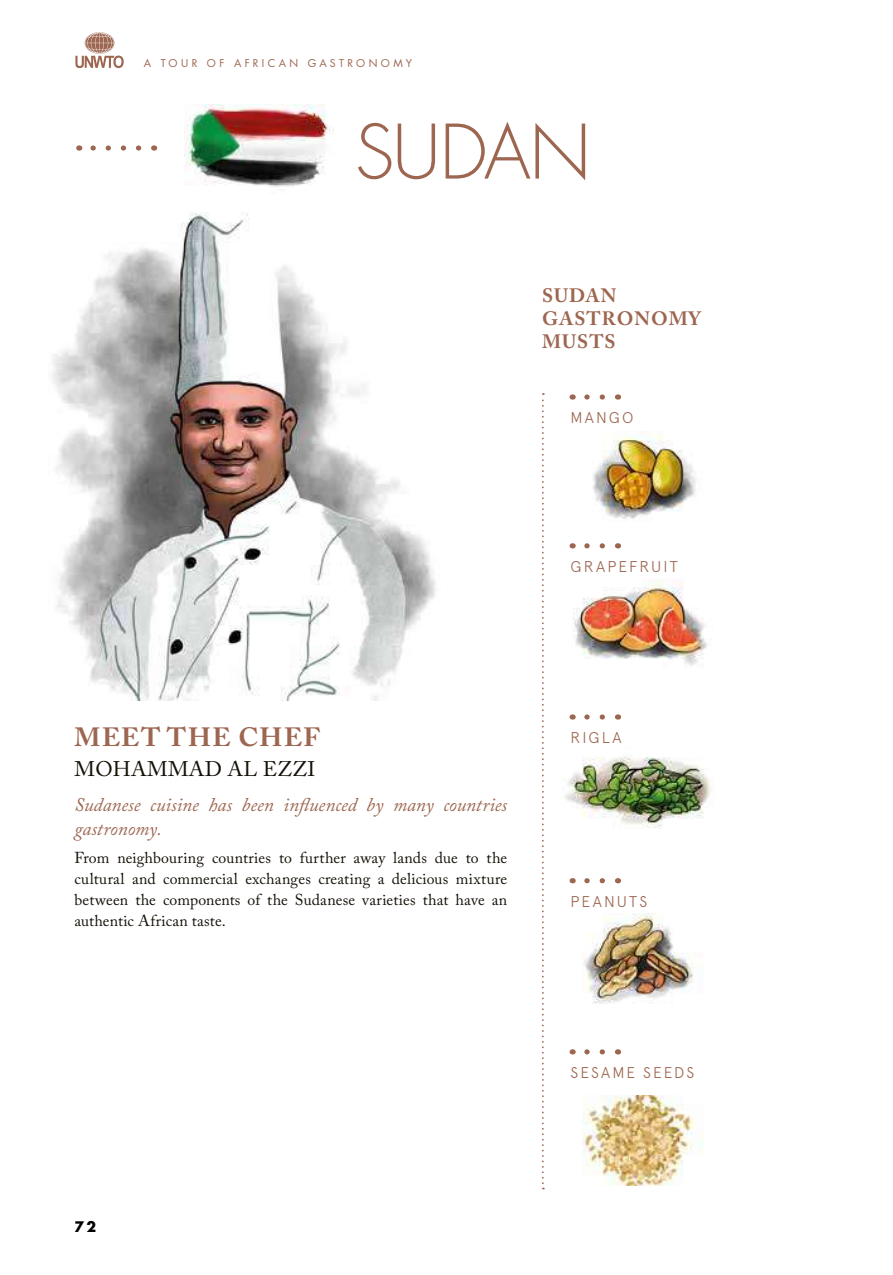
<style>
.page{position:relative;width:893px;height:1275px;background:#fff}
.page>*{position:absolute;margin:0;border:0;box-sizing:border-box;transform-origin:0 0}
.t1{font:300 72.98px "Futura Std";letter-spacing:-.025em;color:#9d6651}
.t2{font:700 26.25px "Adobe Caslon Pro";letter-spacing:.055em;color:#9d6651}
.t3{font:21px "Adobe Caslon Pro";letter-spacing:.015em;color:#141006}
.t4{font:italic 19.25px/24.5px "Adobe Caslon Pro";color:#9d6651}
.t5{font:700 19.25px/23.1px "Adobe Caslon Pro";letter-spacing:.055em;color:#9d6651}
.t6{font:15.75px/21px "Adobe Caslon Pro";letter-spacing:.015em;color:#141006;text-align:justify}
.t7{font:300 15.58px "Apercu";letter-spacing:.135em;color:#9d6651}
.t8{font:700 14.17px "Futura Std";color:#000}
.t9{font:10.5px "Futura Std";letter-spacing:.32em;color:#9d6651}
</style>
<div class="page">
<svg style="left:75px;top:32px;width:49px;height:36px"></svg>
<svg style="left:90px;top:145px;width:49px;height:6px"></svg>
<svg style="left:542px;top:393px;width:2px;height:796px"></svg>
<svg style="left:584px;top:394px;width:18px;height:6px"></svg>
<svg style="left:584px;top:543px;width:18px;height:5px"></svg>
<svg style="left:584px;top:714px;width:18px;height:6px"></svg>
<svg style="left:584px;top:878px;width:18px;height:5px"></svg>
<svg style="left:584px;top:1049px;width:18px;height:5px"></svg>
<img style="left:582px;top:1095px;width:120px;height:91px">
<img style="left:584px;top:913px;width:118px;height:91px">
<img style="left:564px;top:757px;width:147px;height:71px">
<img style="left:573px;top:581px;width:135px;height:85px">
<img style="left:593px;top:432px;width:103px;height:87px">
<img style="left:52px;top:212px;width:384px;height:489px">
<img style="left:185px;top:104px;width:149px;height:83px">
<p class="t9" style="left:144px;top:57px;width:270px">A TOUR OF AFRICAN GASTRONOMY</p>
<h1 class="t1" style="left:355px;top:108px;width:238px">SUDAN</h1>
<p class="t5" style="left:542px;top:284px;width:160px">SUDAN<br>GASTRONOMY<br>MUSTS</p>
<p class="t7" style="left:570px;top:408px;width:65px">MANGO</p>
<h2 class="t2" style="left:75px;top:722px;width:247px">MEET THE CHEF</h2>
<h3 class="t3" style="left:75px;top:757px;width:242px">MOHAMMAD AL EZZI</h3>
<p class="t4" style="left:74px;top:792px;width:434px">Sudanese cuisine has been influenced by many countries gastronomy.</p>
<p class="t6" style="left:74px;top:847px;width:434px">From neighbouring countries to further away lands due to the cultural and commercial exchanges creating a delicious mixture between the components of the Sudanese varieties that have an authentic African taste.</p>
<p class="t8" style="left:74px;top:1217px;width:23px">72</p>
<p class="t7" style="left:570px;top:557px;width:109px">GRAPEFRUIT</p>
<p class="t7" style="left:570px;top:728px;width:53px">RIGLA</p>
<p class="t7" style="left:570px;top:892px;width:78px">PEANUTS</p>
<p class="t7" style="left:570px;top:1063px;width:125px">SESAME SEEDS</p>
</div>
